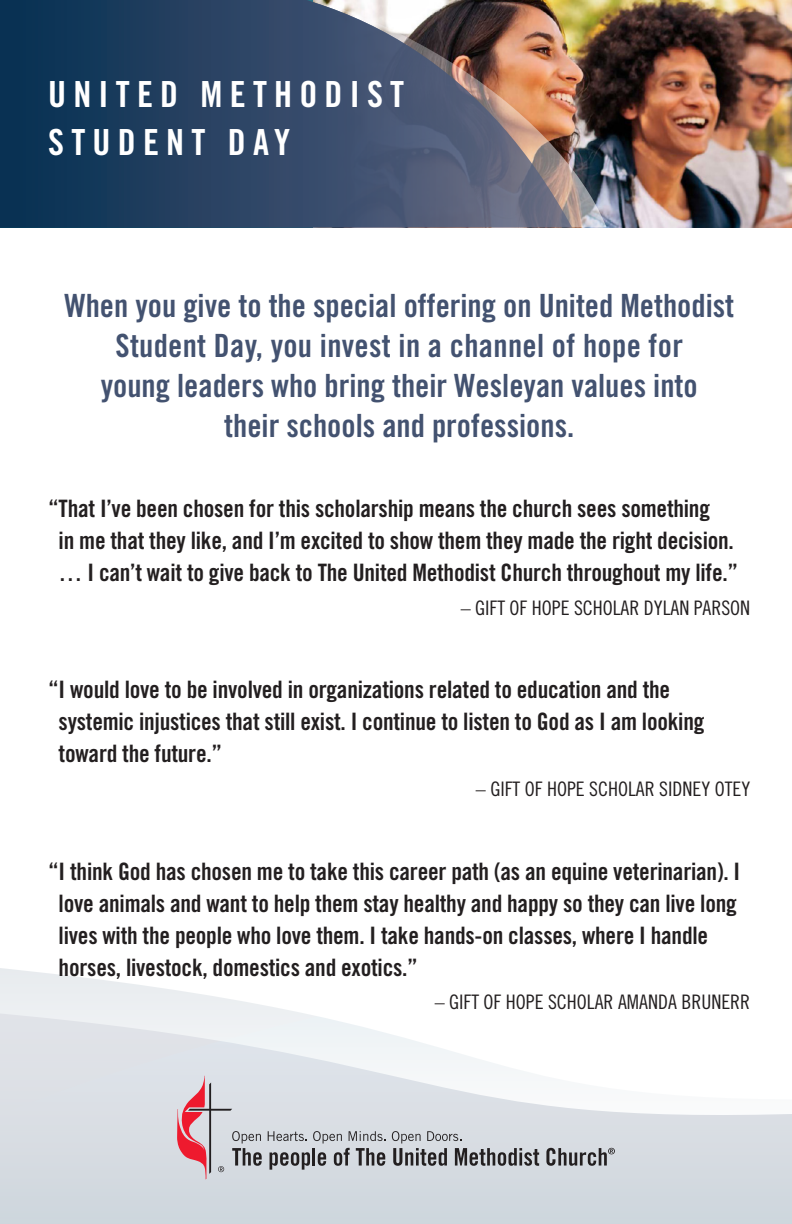
<style>
.page{position:relative;width:792px;height:1224px;background:#fff}
.page>*{position:absolute;margin:0;border:0;box-sizing:border-box;transform-origin:0 0}
.t1{font:36px/48px "Trade Gothic LT Std Bd Cn 20";letter-spacing:.2em;color:#fff}
._2020_KIT_Body_Text{font:32px/40px "Trade Gothic LT Std Bd Cn 20";color:#435270;text-align:center}
._2020_KIT_Body_Text-2{font:24px/32px "Trade Gothic LT Std Bd Cn 20";letter-spacing:-.01em;color:#231f20}
._2020_KIT_Credit{font:20px "Trade Gothic LT Std Cn 18";color:#231f20}
</style>
<div class="page">
<svg style="left:0;top:968px;width:792px;height:256px"></svg>
<svg style="left:268px;top:1131px;width:118px;height:39px;background:#abaeb2"></svg>
<svg style="left:392px;top:1131px;width:147px;height:35px;background:#a9abb0"></svg>
<svg style="left:546px;top:1148px;width:69px;height:18px"></svg>
<svg style="left:177px;top:1076px;width:85px;height:104px;background:#cfb8c0"></svg>
<img style="left:607px;top:0;width:185px;height:228px">
<img style="left:572px;top:0;width:35px;height:228px">
<svg style="left:0;top:0;width:572px;height:228px;background:#435167"></svg>
<p class="t1" style="left:48px;top:70px;width:357px">UNITED METHODIST<br>STUDENT DAY</p>
<p class="_2020_KIT_Body_Text" style="left:64px;top:285px;width:671px">When you give to the special offering on United Methodist Student Day, you invest in a channel of hope for<br>young leaders who bring their Wesleyan values into<br>their schools and professions.</p>
<p class="_2020_KIT_Body_Text-2" style="left:59px;top:492px;width:681px;text-indent:-10px">“That I’ve been chosen for this scholarship means the church sees something<br>in me that they like, and I’m excited to show them they made the right decision. … I can’t wait to give back to The United Methodist Church throughout my life.”</p>
<p class="_2020_KIT_Credit" style="left:461px;top:596px;width:291px">– GIFT OF HOPE SCHOLAR DYLAN PARSON</p>
<p class="_2020_KIT_Body_Text-2" style="left:59px;top:674px;width:647px;text-indent:-10px">“I would love to be involved in organizations related to education and the systemic injustices that still exist. I continue to listen to God as I am looking toward the future.”</p>
<p class="_2020_KIT_Credit" style="left:476px;top:777px;width:276px">– GIFT OF HOPE SCHOLAR SIDNEY OTEY</p>
<p class="_2020_KIT_Body_Text-2" style="left:59px;top:855px;width:683px;text-indent:-10px">“I think God has chosen me to take this career path (as an equine veterinarian). I love animals and want to help them stay healthy and happy so they can live long lives with the people who love them. I take hands-on classes, where I handle horses, livestock, domestics and exotics.”</p>
<p class="_2020_KIT_Credit" style="left:435px;top:990px;width:317px">– GIFT OF HOPE SCHOLAR AMANDA BRUNERR</p>
</div>
